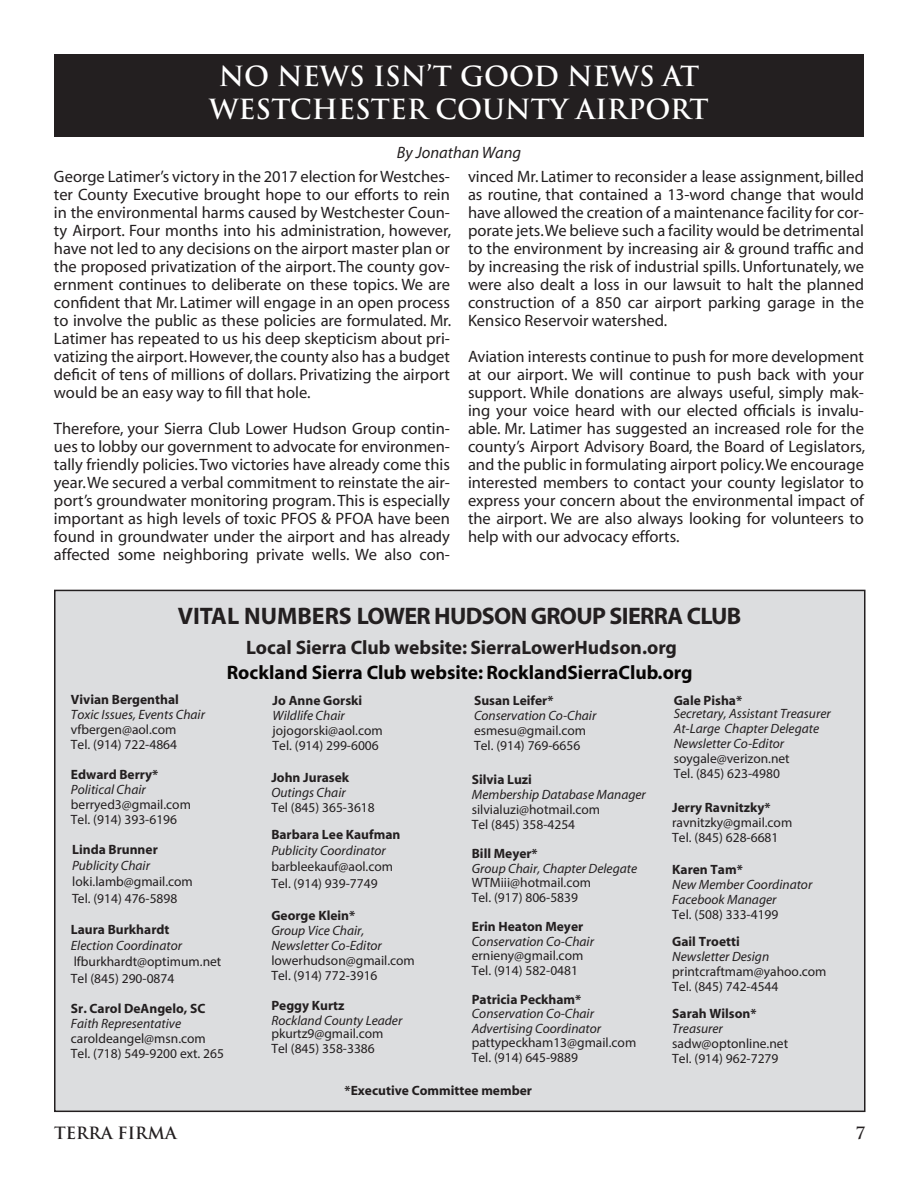
<style>
.page{position:relative;width:918px;height:1188px;background:#fff}
.page>*{position:absolute;margin:0;border:0;box-sizing:border-box;transform-origin:0 0}
.t1{font:700 27px/32.4px "Trajan";color:#fff;text-align:center}
.t2{font:700 24px "Myriad";letter-spacing:-.03em;color:#231f20}
.t3{font:700 19.5px "Myriad";color:#070504}
.t4{font:700 19.5px "Myriad";color:#231f20}
.t5{font:16.5px/18px "Myriad";color:#231f20;text-align:justify}
.t6{font:italic 16.5px "Myriad";color:#231f20}
.t7{font:700 16.5px "Trajan";color:#231f20}
.t8{font:13.5px/15px "Myriad Pro";color:#231f20}
.t9{font:italic 13.5px/15px "Myriad";color:#231f20}
.t10{font:700 13.5px "Myriad";color:#231f20}
.t11{font:italic 13.5px "Myriad Pro";color:#231f20}
.t12{font:700 13.5px "Myriad Pro";color:#231f20}
</style>
<div class="page">
<div style="left:55px;top:590px;width:810px;height:521px;background:#dcdddf"></div>
<div style="left:54px;top:54px;width:810px;height:82px;background:#231f20"></div>
<h1 class="t1" style="left:209px;top:60px;width:501px">NO NEWS ISN’T GOOD NEWS AT<br>WESTCHESTER COUNTY AIRPORT</h1>
<p class="t6" style="left:397px;top:145px;width:126px">By Jonathan Wang</p>
<p class="t5" style="left:54px;top:168px;width:399px">George Latimer’s victory in the 2017 election for Westches&shy;ter County Executive brought hope to our efforts to rein in the environmental harms caused by Westchester Coun&shy;ty Airport. Four months into his administration, however, have not led to any decisions on the airport master plan or the proposed privatization of the airport. The county gov&shy;ernment continues to deliberate on these topics. We are confident that Mr. Latimer will engage in an open process to involve the public as these policies are formulated. Mr.<br>Latimer has repeated to us his deep skepticism about pri&shy;vatizing the airport. However, the county also has a budget deficit of tens of millions of dollars. Privatizing the airport would be an easy way to fill that hole.</p>
<p class="t5" style="left:54px;top:420px;width:398px">Therefore, your Sierra Club Lower Hudson Group contin&shy;ues to lobby our government to advocate for environmen&shy;tally friendly policies. Two victories have already come this year. We secured a verbal commitment to reinstate the air&shy;port’s groundwater monitoring program.This is especially important as high levels of toxic PFOS &amp; PFOA have been found in groundwater under the airport and has already affected some neighboring private wells. We also con-</p>
<p class="t5" style="left:468px;top:168px;width:398px">vinced Mr. Latimer to reconsider a lease assignment, billed as routine, that contained a 13-word change that would have allowed the creation of a maintenance facility for cor&shy;porate jets. We believe such a facility would be detrimental to the environment by increasing air &amp; ground traffic and by increasing the risk of industrial spills. Unfortunately, we were also dealt a loss in our lawsuit to halt the planned construction of a 850 car airport parking garage in the Kensico Reservoir watershed.</p>
<p class="t5" style="left:468px;top:348px;width:399px">Aviation interests continue to push for more development at our airport. We will continue to push back with your support. While donations are always useful, simply mak&shy;ing your voice heard with our elected officials is invalu&shy;able. Mr. Latimer has suggested an increased role for the county’s Airport Advisory Board, the Board of Legislators, and the public in formulating airport policy. We encourage interested members to contact your county legislator to express your concern about the environmental impact of the airport. We are also always looking for volunteers to help with our advocacy efforts.</p>
<h2 class="t2" style="left:178px;top:604px;width:565px">VITAL NUMBERS LOWER HUDSON GROUP SIERRA CLUB</h2>
<p class="t4" style="left:246px;top:637px;width:432px">Local Sierra Club website: SierraLowerHudson.org</p>
<p class="t3" style="left:227px;top:663px;width:467px">Rockland Sierra Club website: RocklandSierraClub.org</p>
<p class="t10" style="left:71px;top:693px;width:109px">Vivian Bergenthal</p>
<p class="t9" style="left:71px;top:708px;width:136px">Toxic Issues, Events Chair</p>
<p class="t8" style="left:71px;top:722px;width:108px">vfbergen@aol.com<br>Tel. (914) 722-4864</p>
<p class="t10" style="left:71px;top:768px;width:89px">Edward Berry*</p>
<p class="t9" style="left:71px;top:783px;width:76px">Political Chair</p>
<p class="t8" style="left:71px;top:797px;width:122px">berryed3@gmail.com<br>Tel. (914) 393-6196</p>
<p class="t12" style="left:72px;top:841px;width:87px">Linda Brunner</p>
<p class="t11" style="left:72px;top:857px;width:79px">Publicity Chair</p>
<p class="t8" style="left:72px;top:874px;width:122px;line-height:16.2px">loki.lamb@gmail.com<br>Tel. (914) 476-5898</p>
<p class="t10" style="left:71px;top:923px;width:100px">Laura Burkhardt</p>
<p class="t9" style="left:71px;top:939px;width:113px">Election Coordinator</p>
<p class="t8" style="left:71px;top:954px;width:152px;line-height:16.2px">lfburkhardt@optimum.net<br>Tel (845) 290-0874</p>
<p class="t10" style="left:71px;top:1001px;width:136px">Sr. Carol DeAngelo, SC</p>
<p class="t9" style="left:71px;top:1016px;width:112px">Faith Representative</p>
<p class="t8" style="left:71px;top:1030px;width:154px">caroldeangel@msn.com<br>Tel. (718) 549-9200 ext. 265</p>
<p class="t10" style="left:273px;top:693px;width:91px">Jo Anne Gorski</p>
<p class="t9" style="left:273px;top:708px;width:74px">Wildlife Chair</p>
<p class="t8" style="left:273px;top:722px;width:112px">jojogorski@aol.com<br>Tel. (914) 299-6006</p>
<p class="t10" style="left:271px;top:771px;width:79px">John Jurasek</p>
<p class="t9" style="left:271px;top:786px;width:76px">Outings Chair</p>
<p class="t8" style="left:271px;top:800px;width:105px">Tel (845) 365-3618</p>
<p class="t10" style="left:271px;top:827px;width:131px">Barbara Lee Kaufman</p>
<p class="t9" style="left:271px;top:844px;width:116px">Publicity Coordinator</p>
<p class="t8" style="left:271px;top:859px;width:123px;line-height:16.2px">barbleekauf@aol.com<br>Tel. (914) 939-7749</p>
<p class="t10" style="left:271px;top:908px;width:85px">George Klein*</p>
<p class="t9" style="left:271px;top:924px;width:112px">Group Vice Chair,<br>Newsletter Co-Editor</p>
<p class="t8" style="left:271px;top:953px;width:145px">lowerhudson@gmail.com<br>Tel. (914) 772-3916</p>
<p class="t10" style="left:271px;top:998px;width:75px">Peggy Kurtz</p>
<p class="t9" style="left:271px;top:1014px;width:132px">Rockland County Leader</p>
<p class="t8" style="left:271px;top:1026px;width:114px">pkurtz9@gmail.com<br>Tel (845) 358-3386</p>
<p class="t10" style="left:474px;top:693px;width:81px">Susan Leifer*</p>
<p class="t9" style="left:474px;top:708px;width:124px">Conservation Co-Chair</p>
<p class="t8" style="left:474px;top:722px;width:113px">esmesu@gmail.com<br>Tel. (914) 769-6656</p>
<p class="t10" style="left:472px;top:772px;width:62px">Silvia Luzi</p>
<p class="t9" style="left:472px;top:787px;width:176px">Membership Database Manager</p>
<p class="t8" style="left:472px;top:801px;width:130px">silvialuzi@hotmail.com<br>Tel (845) 358-4254</p>
<p class="t10" style="left:472px;top:847px;width:67px">Bill Meyer*</p>
<p class="t9" style="left:472px;top:861px;width:167px">Group Chair, Chapter Delegate</p>
<p class="t8" style="left:472px;top:875px;width:121px;line-height:14.5px">WTMiii@hotmail.com<br>Tel. (917) 806-5839</p>
<p class="t10" style="left:472px;top:919px;width:113px">Erin Heaton Meyer</p>
<p class="t9" style="left:472px;top:934px;width:124px">Conservation Co-Chair</p>
<p class="t8" style="left:472px;top:948px;width:113px;line-height:14.5px">ernieny@gmail.com<br>Tel. (914) 582-0481</p>
<p class="t10" style="left:472px;top:992px;width:111px">Patricia Peckham*</p>
<p class="t9" style="left:472px;top:1007px;width:131px;line-height:14.5px">Conservation Co-Chair<br>Advertising Coordinator</p>
<p class="t8" style="left:472px;top:1035px;width:166px">pattypeckham13@gmail.com<br>Tel. (914) 645-9889</p>
<p class="t10" style="left:345px;top:1083px;width:189px">*Executive Committee member</p>
<p class="t10" style="left:674px;top:693px;width:70px">Gale Pisha*</p>
<p class="t9" style="left:674px;top:707px;width:159px">Secretary, Assistant Treasurer<br>At-Large Chapter Delegate<br>Newsletter Co-Editor</p>
<p class="t8" style="left:674px;top:751px;width:118px">soygale@verizon.net<br>Tel. (845) 623-4980</p>
<p class="t10" style="left:672px;top:801px;width:100px">Jerry Ravnitzky*</p>
<p class="t8" style="left:672px;top:815px;width:122px">ravnitzky@gmail.com<br>Tel. (845) 628-6681</p>
<p class="t10" style="left:672px;top:862px;width:72px">Karen Tam*</p>
<p class="t9" style="left:672px;top:877px;width:142px">New Member Coordinator<br>Facebook Manager</p>
<p class="t8" style="left:672px;top:906px;width:108px">Tel. (508) 333-4199</p>
<p class="t10" style="left:672px;top:934px;width:69px">Gail Troetti</p>
<p class="t9" style="left:672px;top:949px;width:99px">Newsletter Design</p>
<p class="t8" style="left:672px;top:963px;width:156px">printcraftmam@yahoo.com<br>Tel. (845) 742-4544</p>
<p class="t10" style="left:672px;top:1006px;width:86px">Sarah Wilson*</p>
<p class="t9" style="left:672px;top:1021px;width:52px">Treasurer</p>
<p class="t8" style="left:672px;top:1035px;width:117px">sadw@optonline.net<br>Tel. (914) 962-7279</p>
<p class="t7" style="left:54px;top:1123px;width:124px">TERRA FIRMA</p>
<p class="t7" style="left:856px;top:1123px;width:10px">7</p>
</div>
